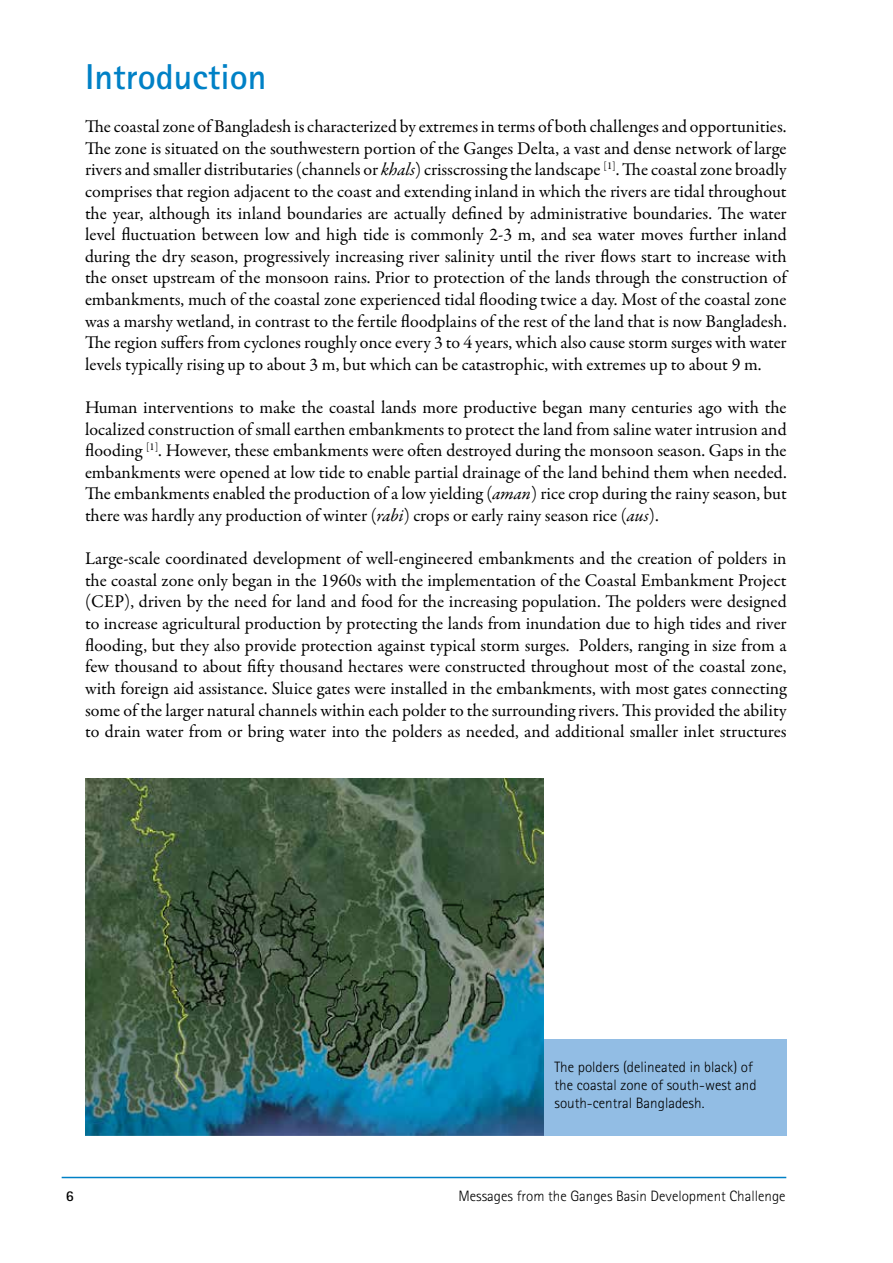
<style>
.page{position:relative;width:893px;height:1263px;background:#fff}
.page>*{position:absolute;margin:0;border:0;box-sizing:border-box;transform-origin:0 0}
.t1{font:700 36px "Rotis Sans Serif Pro";color:#0081c6}
.t2{font:18px/21.6px "Garamond Premr Pro";color:#000;text-align:justify}
.t3{font:300 15px/18px "Rotis Sans Serif Pro";color:#000}
.t4{font:700 15px "Rotis Sans Serif Pro";color:#000}
.s1{font-style:italic}
</style>
<div class="page">
<hr style="left:62px;top:1177px;width:724px;height:1px;background:#0081c6">
<img style="left:85px;top:779px;width:459px;height:356px">
<div style="left:544px;top:1039px;width:243px;height:96px;background:#92bde4"></div>
<h1 class="t1" style="left:85px;top:54px;width:183px">Introduction</h1>
<p class="t2" style="left:85px;top:116px;width:703px">The coastal zone of Bangladesh is characterized by extremes in terms of both challenges and opportunities.<br>The zone is situated on the southwestern portion of the Ganges Delta, a vast and dense network of large rivers and smaller distributaries (channels or <span class="s1">khals</span>) crisscrossing the landscape <sup>[1]</sup>. The coastal zone broadly comprises that region adjacent to the coast and extending inland in which the rivers are tidal throughout the year, although its inland boundaries are actually defined by administrative boundaries. The water level fluctuation between low and high tide is commonly 2-3 m, and sea water moves further inland during the dry season, progressively increasing river salinity until the river flows start to increase with the onset upstream of the monsoon rains. Prior to protection of the lands through the construction of embankments, much of the coastal zone experienced tidal flooding twice a day. Most of the coastal zone was a marshy wetland, in contrast to the fertile floodplains of the rest of the land that is now Bangladesh.<br>The region suffers from cyclones roughly once every 3 to 4 years, which also cause storm surges with water levels typically rising up to about 3 m, but which can be catastrophic, with extremes up to about 9 m.</p>
<p class="t2" style="left:85px;top:397px;width:703px">Human interventions to make the coastal lands more productive began many centuries ago with the localized construction of small earthen embankments to protect the land from saline water intrusion and flooding <sup>[1]</sup>. However, these embankments were often destroyed during the monsoon season. Gaps in the embankments were opened at low tide to enable partial drainage of the land behind them when needed.<br>The embankments enabled the production of a low yielding (<span class="s1">aman</span>) rice crop during the rainy season, but there was hardly any production of winter (<span class="s1">rabi</span>) crops or early rainy season rice (<span class="s1">aus</span>).</p>
<p class="t2" style="left:85px;top:548px;width:703px">Large-scale coordinated development of well-engineered embankments and the creation of polders in the coastal zone only began in the 1960s with the implementation of the Coastal Embankment Project (CEP), driven by the need for land and food for the increasing population. The polders were designed to increase agricultural production by protecting the lands from inundation due to high tides and river flooding, but they also provide protection against typical storm surges. Polders, ranging in size from a few thousand to about fifty thousand hectares were constructed throughout most of the coastal zone, with foreign aid assistance. Sluice gates were installed in the embankments, with most gates connecting some of the larger natural channels within each polder to the surrounding rivers. This provided the ability to drain water from or bring water into the polders as needed, and additional smaller inlet structures</p>
<p class="t3" style="left:554px;top:1058px;width:204px">The polders (delineated in black) of the coastal zone of south-west and south-central Bangladesh.</p>
<p class="t4" style="left:66px;top:1186px;width:10px">6</p>
<p class="t3" style="left:458px;top:1187px;width:329px">Messages from the Ganges Basin Development Challenge</p>
</div>
